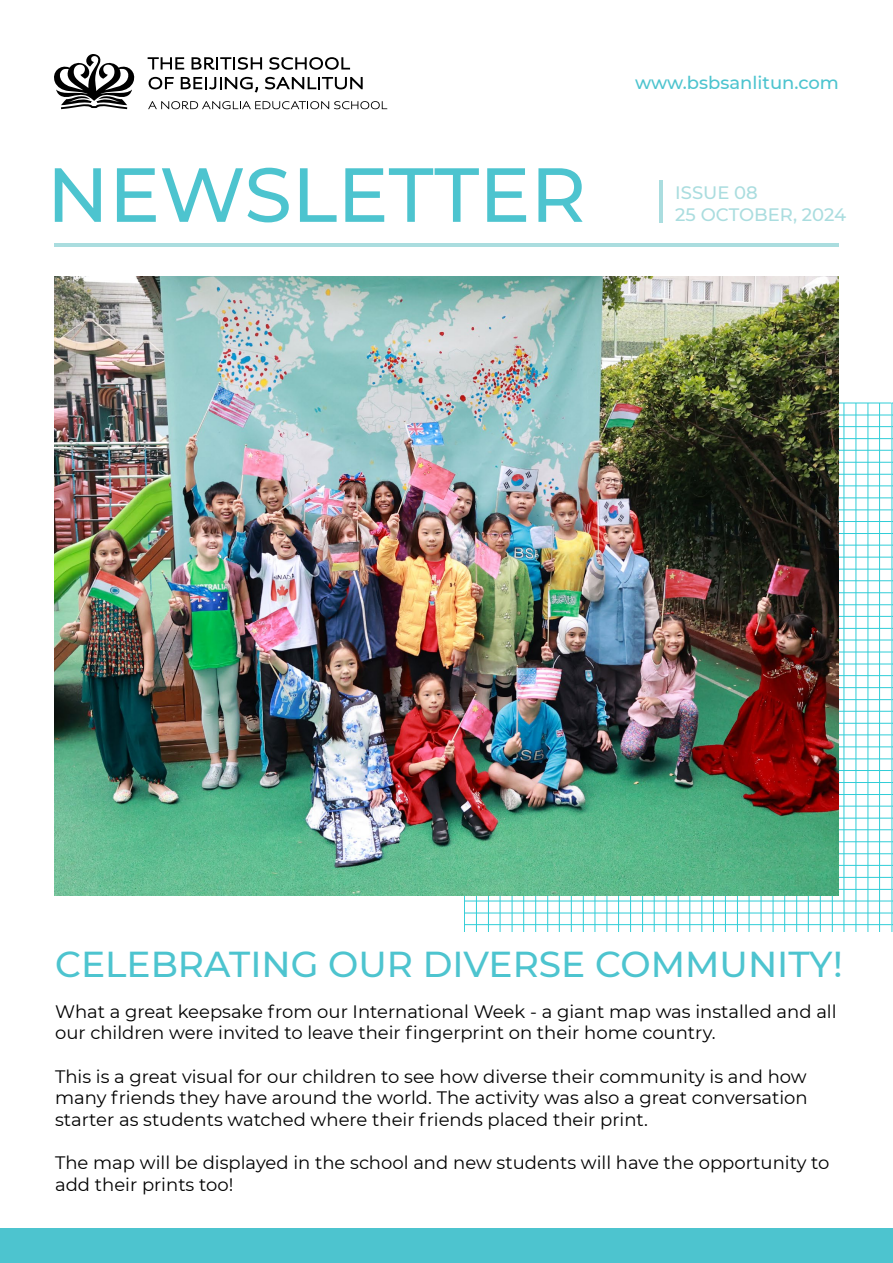
<style>
.page{position:relative;width:893px;height:1263px;background:#fff}
.page>*{position:absolute;margin:0;border:0;box-sizing:border-box;transform-origin:0 0}
.t1{font:500 76.5px "Montserrat";color:#4dc4cf}
.t2{font:500 36px "Montserrat";color:#4dc4cf}
.t3{font:18px/21.6px "Montserrat";color:#000}
.t4{font:500 18px/21.6px "Montserrat";color:#aadddf}
.t5{font:500 18px "Montserrat";color:#4dc4cf}
</style>
<div class="page">
<svg style="left:54px;top:54px;width:81px;height:55px"></svg>
<svg style="left:148px;top:101px;width:239px;height:8px"></svg>
<svg style="left:148px;top:57px;width:36px;height:13px"></svg>
<svg style="left:192px;top:57px;width:70px;height:13px"></svg>
<svg style="left:269px;top:57px;width:81px;height:13px"></svg>
<svg style="left:149px;top:77px;width:25px;height:12px"></svg>
<svg style="left:181px;top:77px;width:77px;height:16px"></svg>
<svg style="left:265px;top:77px;width:98px;height:12px"></svg>
<div style="left:0;top:1229px;width:893px;height:34px;background:#4dc4cf"></div>
<hr style="left:678px;top:403px;width:213px;height:1px;background:#30cdd7">
<hr style="left:678px;top:415px;width:213px;height:1px;background:#30cdd7">
<hr style="left:678px;top:426px;width:213px;height:1px;background:#30cdd7">
<hr style="left:678px;top:438px;width:213px;height:1px;background:#30cdd7">
<hr style="left:678px;top:450px;width:213px;height:1px;background:#30cdd7">
<hr style="left:678px;top:462px;width:213px;height:1px;background:#30cdd7">
<hr style="left:678px;top:474px;width:213px;height:1px;background:#30cdd7">
<hr style="left:678px;top:485px;width:213px;height:1px;background:#30cdd7">
<hr style="left:678px;top:497px;width:213px;height:1px;background:#30cdd7">
<hr style="left:678px;top:509px;width:213px;height:1px;background:#30cdd7">
<hr style="left:678px;top:521px;width:213px;height:1px;background:#30cdd7">
<hr style="left:678px;top:533px;width:213px;height:1px;background:#30cdd7">
<hr style="left:678px;top:545px;width:213px;height:1px;background:#30cdd7">
<hr style="left:678px;top:557px;width:213px;height:1px;background:#30cdd7">
<hr style="left:678px;top:569px;width:213px;height:1px;background:#30cdd7">
<hr style="left:678px;top:580px;width:213px;height:1px;background:#30cdd7">
<hr style="left:678px;top:592px;width:213px;height:1px;background:#30cdd7">
<hr style="left:678px;top:604px;width:213px;height:1px;background:#30cdd7">
<hr style="left:678px;top:616px;width:213px;height:1px;background:#30cdd7">
<hr style="left:678px;top:628px;width:213px;height:1px;background:#30cdd7">
<hr style="left:678px;top:640px;width:213px;height:1px;background:#30cdd7">
<hr style="left:678px;top:652px;width:213px;height:1px;background:#30cdd7">
<hr style="left:678px;top:664px;width:213px;height:1px;background:#30cdd7">
<hr style="left:678px;top:675px;width:213px;height:1px;background:#30cdd7">
<hr style="left:678px;top:687px;width:213px;height:1px;background:#30cdd7">
<hr style="left:678px;top:699px;width:213px;height:1px;background:#30cdd7">
<hr style="left:868px;top:403px;width:1px;height:297px;background:#30cdd7">
<hr style="left:879px;top:403px;width:1px;height:297px;background:#30cdd7">
<hr style="left:844px;top:403px;width:1px;height:297px;background:#30cdd7">
<hr style="left:856px;top:403px;width:1px;height:297px;background:#30cdd7">
<hr style="left:678px;top:711px;width:213px;height:1px;background:#30cdd7">
<hr style="left:678px;top:723px;width:213px;height:1px;background:#30cdd7">
<hr style="left:678px;top:734px;width:213px;height:1px;background:#30cdd7">
<hr style="left:678px;top:746px;width:213px;height:1px;background:#30cdd7">
<hr style="left:678px;top:758px;width:213px;height:1px;background:#30cdd7">
<hr style="left:678px;top:770px;width:213px;height:1px;background:#30cdd7">
<hr style="left:678px;top:782px;width:213px;height:1px;background:#30cdd7">
<hr style="left:678px;top:794px;width:213px;height:1px;background:#30cdd7">
<hr style="left:678px;top:806px;width:213px;height:1px;background:#30cdd7">
<hr style="left:678px;top:818px;width:213px;height:1px;background:#30cdd7">
<hr style="left:678px;top:829px;width:213px;height:1px;background:#30cdd7">
<hr style="left:678px;top:841px;width:213px;height:1px;background:#30cdd7">
<hr style="left:678px;top:853px;width:213px;height:1px;background:#30cdd7">
<hr style="left:678px;top:865px;width:213px;height:1px;background:#30cdd7">
<hr style="left:678px;top:877px;width:213px;height:1px;background:#30cdd7">
<hr style="left:678px;top:889px;width:213px;height:1px;background:#30cdd7">
<hr style="left:678px;top:901px;width:213px;height:1px;background:#30cdd7">
<hr style="left:678px;top:913px;width:213px;height:1px;background:#30cdd7">
<hr style="left:678px;top:924px;width:213px;height:1px;background:#30cdd7">
<hr style="left:868px;top:700px;width:1px;height:231px;background:#30cdd7">
<hr style="left:879px;top:700px;width:1px;height:231px;background:#30cdd7">
<hr style="left:808px;top:700px;width:1px;height:231px;background:#30cdd7">
<hr style="left:820px;top:700px;width:1px;height:231px;background:#30cdd7">
<hr style="left:832px;top:700px;width:1px;height:231px;background:#30cdd7">
<hr style="left:844px;top:700px;width:1px;height:231px;background:#30cdd7">
<hr style="left:856px;top:700px;width:1px;height:231px;background:#30cdd7">
<hr style="left:749px;top:700px;width:1px;height:231px;background:#30cdd7">
<hr style="left:761px;top:700px;width:1px;height:231px;background:#30cdd7">
<hr style="left:773px;top:700px;width:1px;height:231px;background:#30cdd7">
<hr style="left:784px;top:700px;width:1px;height:231px;background:#30cdd7">
<hr style="left:796px;top:700px;width:1px;height:231px;background:#30cdd7">
<hr style="left:689px;top:700px;width:1px;height:231px;background:#30cdd7">
<hr style="left:701px;top:700px;width:1px;height:231px;background:#30cdd7">
<hr style="left:713px;top:700px;width:1px;height:231px;background:#30cdd7">
<hr style="left:725px;top:700px;width:1px;height:231px;background:#30cdd7">
<hr style="left:737px;top:700px;width:1px;height:231px;background:#30cdd7">
<hr style="left:678px;top:700px;width:1px;height:231px;background:#30cdd7">
<hr style="left:464px;top:901px;width:214px;height:1px;background:#30cdd7">
<hr style="left:464px;top:913px;width:214px;height:1px;background:#30cdd7">
<hr style="left:464px;top:924px;width:214px;height:1px;background:#30cdd7">
<hr style="left:654px;top:700px;width:1px;height:231px;background:#30cdd7">
<hr style="left:666px;top:700px;width:1px;height:231px;background:#30cdd7">
<hr style="left:595px;top:700px;width:1px;height:231px;background:#30cdd7">
<hr style="left:607px;top:700px;width:1px;height:231px;background:#30cdd7">
<hr style="left:618px;top:700px;width:1px;height:231px;background:#30cdd7">
<hr style="left:630px;top:700px;width:1px;height:231px;background:#30cdd7">
<hr style="left:642px;top:700px;width:1px;height:231px;background:#30cdd7">
<hr style="left:535px;top:700px;width:1px;height:231px;background:#30cdd7">
<hr style="left:547px;top:700px;width:1px;height:231px;background:#30cdd7">
<hr style="left:559px;top:700px;width:1px;height:231px;background:#30cdd7">
<hr style="left:571px;top:700px;width:1px;height:231px;background:#30cdd7">
<hr style="left:583px;top:700px;width:1px;height:231px;background:#30cdd7">
<hr style="left:476px;top:700px;width:1px;height:231px;background:#30cdd7">
<hr style="left:488px;top:700px;width:1px;height:231px;background:#30cdd7">
<hr style="left:500px;top:700px;width:1px;height:231px;background:#30cdd7">
<hr style="left:512px;top:700px;width:1px;height:231px;background:#30cdd7">
<hr style="left:523px;top:700px;width:1px;height:231px;background:#30cdd7">
<hr style="left:464px;top:700px;width:1px;height:231px;background:#30cdd7">
<hr style="left:892px;top:403px;width:1px;height:297px;background:#30cdd7">
<hr style="left:892px;top:700px;width:1px;height:231px;background:#30cdd7">
<hr style="left:54px;top:244px;width:785px;height:3px;background:#aadddf">
<hr style="left:660px;top:180px;width:3px;height:43px;background:#aadddf">
<img style="left:54px;top:276px;width:785px;height:619px">
<h1 class="t1" style="left:47px;top:141px;width:541px">NEWSLETTER</h1>
<p class="t5" style="left:635px;top:70px;width:205px">www.bsbsanlitun.com</p>
<p class="t4" style="left:675px;top:181px;width:172px">ISSUE 08<br>25 OCTOBER, 2024</p>
<h2 class="t2" style="left:55px;top:938px;width:789px">CELEBRATING OUR DIVERSE COMMUNITY!</h2>
<p class="t3" style="left:55px;top:1000px;width:783px">What a great keepsake from our International Week - a giant map was installed and all our children were invited to leave their fingerprint on their home country.</p>
<p class="t3" style="left:55px;top:1065px;width:754px;text-align:justify">This is a great visual for our children to see how diverse their community is and how many friends they have around the world. The activity was also a great conversation starter as students watched where their friends placed their print.</p>
<p class="t3" style="left:55px;top:1151px;width:776px">The map will be displayed in the school and new students will have the opportunity to add their prints too!</p>
</div>
